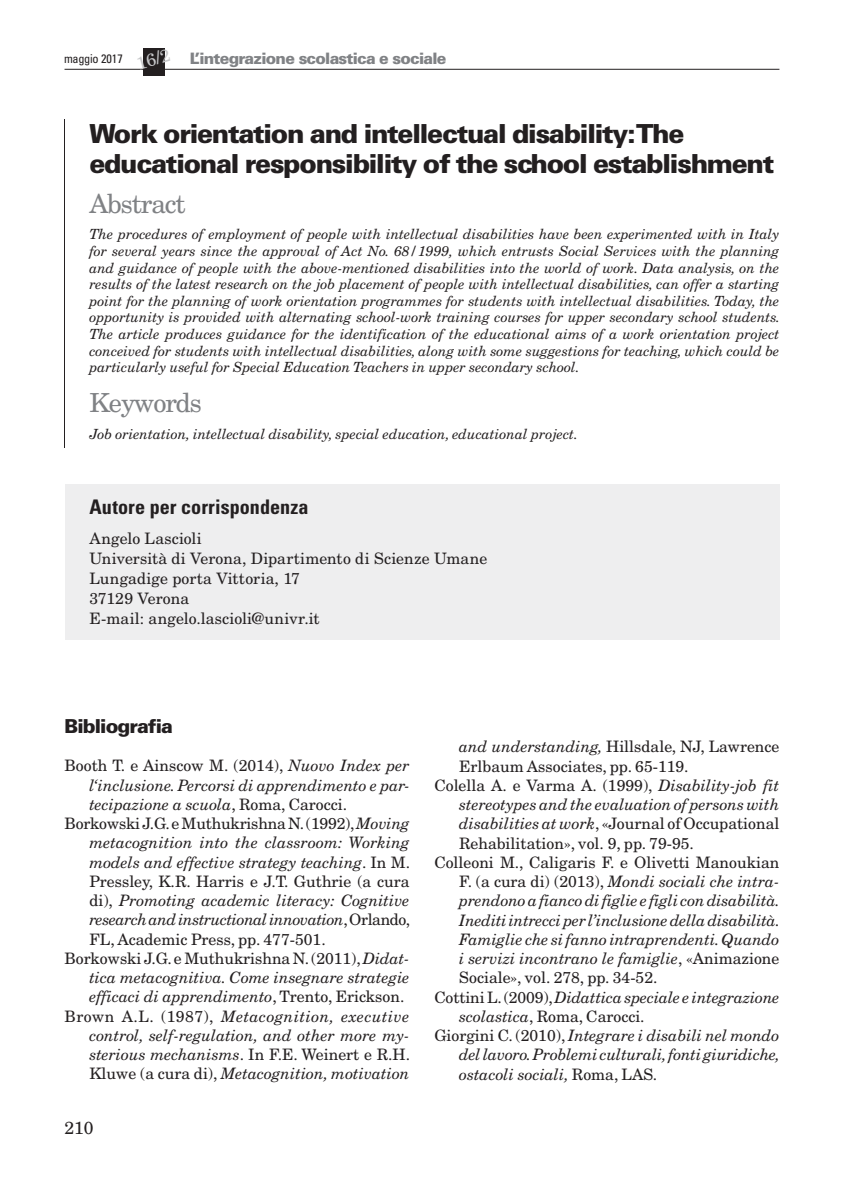
<style>
.page{position:relative;width:844px;height:1191px;background:#fff}
.page>*{position:absolute;margin:0;border:0;box-sizing:border-box;transform-origin:0 0}
.t1{font:900 26.25px/29.8px "Univers LT Std";letter-spacing:-.05em;color:#231f20}
.t2{font:26.25px "New Century Schlbk LT Std";letter-spacing:-.04em;color:#808285}
.t3{font:700 condensed 20.12px "Univers LT Std";color:#231f20}
.t4{font:900 19.25px "Univers LT Std";letter-spacing:-.05em;color:#231f20}
.t5{font:17.5px "New Century Schlbk LT Std";color:#c7c8ca}
.t6{font:17.5px "New Century Schlbk LT Std";color:#231f20}
.t7{font:italic 15.75px "New Century Schlbk LT Std";color:#231f20}
.t8{font:15.75px/20.1px "New Century Schlbk LT Std";color:#231f20}
.t9{font:italic 15.75px "New Century Schlbk LT Std";letter-spacing:-.025em;color:#231f20}
.t10{font:italic 15.75px "New Century Schlbk LT Std";letter-spacing:.03em;color:#231f20}
.t11{font:900 15.75px "Univers LT Std";letter-spacing:-.05em;color:#808285}
.t12{font:italic 14px/16.6px "New Century Schlbk LT Std";color:#231f20;text-align:justify}
.t13{font:condensed 12.25px "Univers LT Std";letter-spacing:-.025em;color:#231f20}
.s1{font-style:italic}
.s2{font-style:normal}
</style>
<div class="page">
<hr style="left:64px;top:69px;width:715px;height:1px;background:#231f20">
<div style="left:143px;top:48px;width:22px;height:27px;background:#231f20"></div>
<hr style="left:64px;top:119px;width:1px;height:73px;background:#231f20">
<hr style="left:64px;top:193px;width:1px;height:37px;background:#231f20">
<hr style="left:64px;top:229px;width:1px;height:163px;background:#231f20">
<hr style="left:64px;top:390px;width:1px;height:34px;background:#231f20">
<svg style="left:64px;top:424px;width:1px;height:23px"></svg>
<div style="left:64px;top:484px;width:715px;height:156px;background:#eeeeef"></div>
<p class="t13" style="left:64px;top:51px;width:60px">maggio 2017</p>
<p class="t5" style="left:134px;top:53px;width:36px;rotate:-16deg">16/2</p>
<p class="t11" style="left:190px;top:48px;width:258px">L’integrazione scolastica e sociale</p>
<h1 class="t1" style="left:89px;top:118px;width:686px">Work orientation and intellectual disability: The educational responsibility of the school establishment</h1>
<h1 class="t2" style="left:89px;top:187px;width:98px">Abstract</h1>
<p class="t12" style="left:89px;top:226px;width:692px">The procedures of employment of people with intellectual disabilities have been experimented with in Italy for several years since the approval of Act No. 68/1999, which entrusts Social Services with the planning and guidance of people with the above-mentioned disabilities into the world of work. Data analysis, on the results of the latest research on the job placement of people with intellectual disabilities, can offer a starting point for the planning of work orientation programmes for students with intellectual disabilities. Today, the opportunity is provided with alternating school-work training courses for upper secondary school students.<br>The article produces guidance for the identification of the educational aims of a work orientation project conceived for students with intellectual disabilities, along with some suggestions for teaching, which could be particularly useful for Special Education Teachers in upper secondary school.</p>
<h1 class="t2" style="left:89px;top:387px;width:114px">Keywords</h1>
<p class="t12" style="left:89px;top:426px;width:490px">Job orientation, intellectual disability, special education, educational project.</p>
<h2 class="t3" style="left:89px;top:494px;width:221px">Autore per corrispondenza</h2>
<p class="t8" style="left:89px;top:528px;width:399px">Angelo Lascioli<br>Università di Verona, Dipartimento di Scienze Umane<br>Lungadige porta Vittoria, 17<br>37129 Verona<br>E-mail: angelo.lascioli@univr.it</p>
<h3 class="t4" style="left:64px;top:714px;width:110px">Bibliografia</h3>
<p class="t8" style="left:64px;top:755px;width:346px">Booth T. e Ainscow M. (2014), <span class="s1">Nuovo Index per</span></p>
<p class="t7" style="left:89px;top:775px;width:321px">l‘inclusione. Percorsi di apprendimento e par-</p>
<p class="t7" style="left:89px;top:794px;width:259px">tecipazione a scuola<span class="s2">, Roma, Carocci.</span></p>
<p class="t8" style="left:64px;top:813px;width:346px">Borkowski J.G. e Muthukrishna N. (1992), <span class="s1">Moving</span></p>
<p class="t7" style="left:89px;top:833px;width:321px">metacognition into the classroom: Working</p>
<p class="t7" style="left:89px;top:852px;width:322px">models and effective strategy teaching<span class="s2">. In M.</span></p>
<p class="t8" style="left:89px;top:871px;width:321px">Pressley, K.R. Harris e J.T. Guthrie (a cura</p>
<p class="t7" style="left:89px;top:891px;width:321px"><span class="s2">di),</span> Promoting academic literacy: Cognitive</p>
<p class="t9" style="left:89px;top:910px;width:322px">research and instructional innovation<span class="s2">, Orlando,</span></p>
<p class="t8" style="left:89px;top:929px;width:238px">FL, Academic Press, pp. 477-501.</p>
<p class="t8" style="left:64px;top:948px;width:346px">Borkowski J.G. e Muthukrishna N. (2011), <span class="s1">Didat-</span></p>
<p class="t7" style="left:89px;top:968px;width:321px">tica metacognitiva. Come insegnare strategie</p>
<p class="t7" style="left:89px;top:987px;width:316px">efficaci di apprendimento<span class="s2">, Trento, Erickson.</span></p>
<p class="t10" style="left:64px;top:1006px;width:346px"><span class="s2">Brown A.L. (1987),</span> Metacognition, executive</p>
<p class="t7" style="left:89px;top:1025px;width:321px">control, self-regulation, and other more my-</p>
<p class="t8" style="left:89px;top:1044px;width:322px"><span class="s1">sterious mechanisms</span>. In F.E. Weinert e R.H.</p>
<p class="t7" style="left:89px;top:1064px;width:321px"><span class="s2">Kluwe (a cura di),</span> Metacognition, motivation</p>
<p class="t6" style="left:64px;top:1117px;width:31px">210</p>
<p class="t8" style="left:459px;top:736px;width:321px"><span class="s1">and understanding,</span> Hillsdale, NJ, Lawrence</p>
<p class="t8" style="left:459px;top:756px;width:231px">Erlbaum Associates, pp. 65-119.</p>
<p class="t8" style="left:434px;top:775px;width:346px">Colella A. e Varma A. (1999), <span class="s1">Disability-job fit</span></p>
<p class="t7" style="left:459px;top:795px;width:321px">stereotypes and the evaluation of persons with</p>
<p class="t8" style="left:459px;top:813px;width:321px"><span class="s1">disabilities at work</span>, «Journal of Occupational</p>
<p class="t8" style="left:459px;top:833px;width:236px">Rehabilitation», vol. 9, pp. 79-95.</p>
<p class="t8" style="left:434px;top:852px;width:346px">Colleoni M., Caligaris F. e Olivetti Manoukian</p>
<p class="t7" style="left:459px;top:872px;width:321px"><span class="s2">F. (a cura di) (2013),</span> Mondi sociali che intra-</p>
<p class="t7" style="left:459px;top:891px;width:322px">prendono a fianco di figlie e figli con disabilità.</p>
<p class="t7" style="left:459px;top:910px;width:322px">Inediti intrecci per l’inclusione della disabilità.</p>
<p class="t7" style="left:459px;top:930px;width:321px">Famiglie che si fanno intraprendenti. Quando</p>
<p class="t7" style="left:459px;top:949px;width:321px">i servizi incontrano le famiglie<span class="s2">, «Animazione</span></p>
<p class="t8" style="left:459px;top:967px;width:200px">Sociale», vol. 278, pp. 34-52.</p>
<p class="t7" style="left:434px;top:987px;width:346px"><span class="s2">Cottini L. (2009),</span> Didattica speciale e integrazione</p>
<p class="t8" style="left:459px;top:1006px;width:187px"><span class="s1">scolastica</span>, Roma, Carocci.</p>
<p class="t7" style="left:434px;top:1026px;width:346px"><span class="s2">Giorgini C. (2010),</span> Integrare i disabili nel mondo</p>
<p class="t7" style="left:459px;top:1045px;width:322px">del lavoro. Problemi culturali, fonti giuridiche,</p>
<p class="t7" style="left:459px;top:1064px;width:199px">ostacoli sociali, <span class="s2">Roma, LAS.</span></p>
</div>
